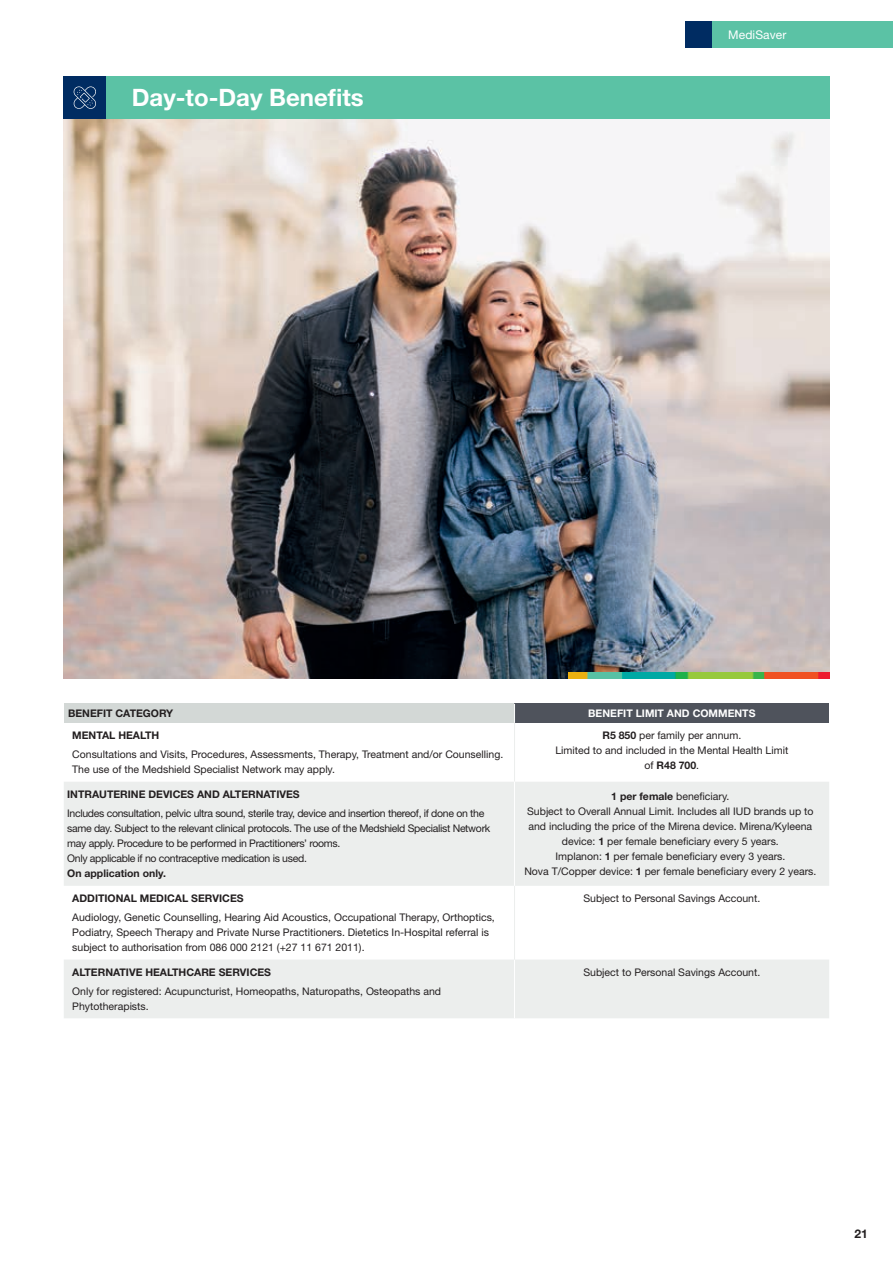
<style>
.page{position:relative;width:893px;height:1263px;background:#fff}
.page>*{position:absolute;margin:0;border:0;box-sizing:border-box;transform-origin:0 0}
.t1{font:700 24px "Helvetica Neue LT Std";color:#fff}
.t2{font:12px "Helvetica Neue LT Std";letter-spacing:.01em;color:#fff}
.t3{font:700 12px "Helvetica Neue LT Std";color:#231f20}
.t4{font:10.5px/15px "Helvetica Neue LT Std";color:#231f20}
.t5{font:10.5px/15px "Helvetica Neue LT Std";letter-spacing:-.03em;color:#231f20}
.t6{font:700 10.5px "Helvetica Neue LT Std";color:#231f20}
.t7{font:700 10.5px "Helvetica Neue LT Std";color:#fff}
.s1{font-weight:700}
</style>
<div class="page">
<div style="left:711px;top:21px;width:182px;height:27px;background:#5bc2a5"></div>
<div style="left:685px;top:21px;width:26px;height:27px;background:#002c62"></div>
<div style="left:64px;top:704px;width:450px;height:19px;background:#d3d8d6"></div>
<div style="left:514px;top:704px;width:315px;height:19px;background:#4f535c"></div>
<svg style="left:64px;top:782px;width:765px;height:236px;fill:#eceeed"></svg>
<svg style="left:514px;top:704px;width:1px;height:19px"></svg>
<hr style="left:514px;top:959px;width:1px;height:59px;background:#fff">
<hr style="left:514px;top:723px;width:1px;height:59px;background:#eceeed">
<hr style="left:514px;top:886px;width:1px;height:73px;background:#eceeed">
<hr style="left:514px;top:782px;width:1px;height:104px;background:#fff">
<img style="left:64px;top:119px;width:765px;height:559px">
<img style="left:569px;top:672px;width:260px;height:6px">
<div style="left:64px;top:77px;width:42px;height:42px;background:#002c62"></div>
<svg style="left:73px;top:86px;width:23px;height:23px"></svg>
<div style="left:106px;top:77px;width:723px;height:42px;background:#5bc2a5"></div>
<h1 class="t1" style="left:132px;top:83px;width:234px">Day-to-Day Benefits</h1>
<p class="t2" style="left:728px;top:27px;width:60px">MediSaver</p>
<p class="t6" style="left:68px;top:707px;width:107px">BENEFIT CATEGORY</p>
<p class="t7" style="left:588px;top:707px;width:169px">BENEFIT LIMIT AND COMMENTS</p>
<p class="t6" style="left:72px;top:729px;width:89px">MENTAL HEALTH</p>
<p class="t4" style="left:72px;top:747px;width:432px">Consultations and Visits, Procedures, Assessments, Therapy, Treatment and/or Counselling.<br>The use of the Medshield Specialist Network may apply.</p>
<p class="t4" style="left:555px;top:727px;width:235px;text-align:center"><span class="s1">R5 850</span> per family per annum.<br>Limited to and included in the Mental Health Limit of <span class="s1">R48 700</span>.</p>
<p class="t6" style="left:67px;top:788px;width:234px">INTRAUTERINE DEVICES AND ALTERNATIVES</p>
<p class="t5" style="left:67px;top:806px;width:425px">Includes consultation, pelvic ultra sound, sterile tray, device and insertion thereof, if done on the same day. Subject to the relevant clinical protocols. The use of the Medshield Specialist Network may apply. Procedure to be performed in Practitioners’ rooms.<br>Only applicable if no contraceptive medication is used.</p>
<p class="t6" style="left:67px;top:867px;width:100px">On application only.</p>
<p class="t6" style="left:72px;top:892px;width:173px">ADDITIONAL MEDICAL SERVICES</p>
<p class="t4" style="left:72px;top:910px;width:424px">Audiology, Genetic Counselling, Hearing Aid Acoustics, Occupational Therapy, Orthoptics,<br>Podiatry, Speech Therapy and Private Nurse Practitioners. Dietetics In-Hospital referral is subject to authorisation from 086 000 2121 (+27 11 671 2011).</p>
<p class="t6" style="left:72px;top:965px;width:200px">ALTERNATIVE HEALTHCARE SERVICES</p>
<p class="t4" style="left:72px;top:983px;width:370px">Only for registered: Acupuncturist, Homeopaths, Naturopaths, Osteopaths and<br>Phytotherapists.</p>
<p class="t4" style="left:524px;top:789px;width:294px;text-align:center"><span class="s1">1 per female</span> beneficiary.<br>Subject to Overall Annual Limit. Includes all IUD brands up to and including the price of the Mirena device. Mirena/Kyleena device: <span class="s1">1</span> per female beneficiary every 5 years.<br>Implanon: <span class="s1">1</span> per female beneficiary every 3 years.<br>Nova T/Copper device: <span class="s1">1</span> per female beneficiary every 2 years.</p>
<p class="t4" style="left:583px;top:890px;width:178px">Subject to Personal Savings Account.</p>
<p class="t4" style="left:583px;top:964px;width:178px">Subject to Personal Savings Account.</p>
<p class="t3" style="left:854px;top:1226px;width:15px">21</p>
</div>
